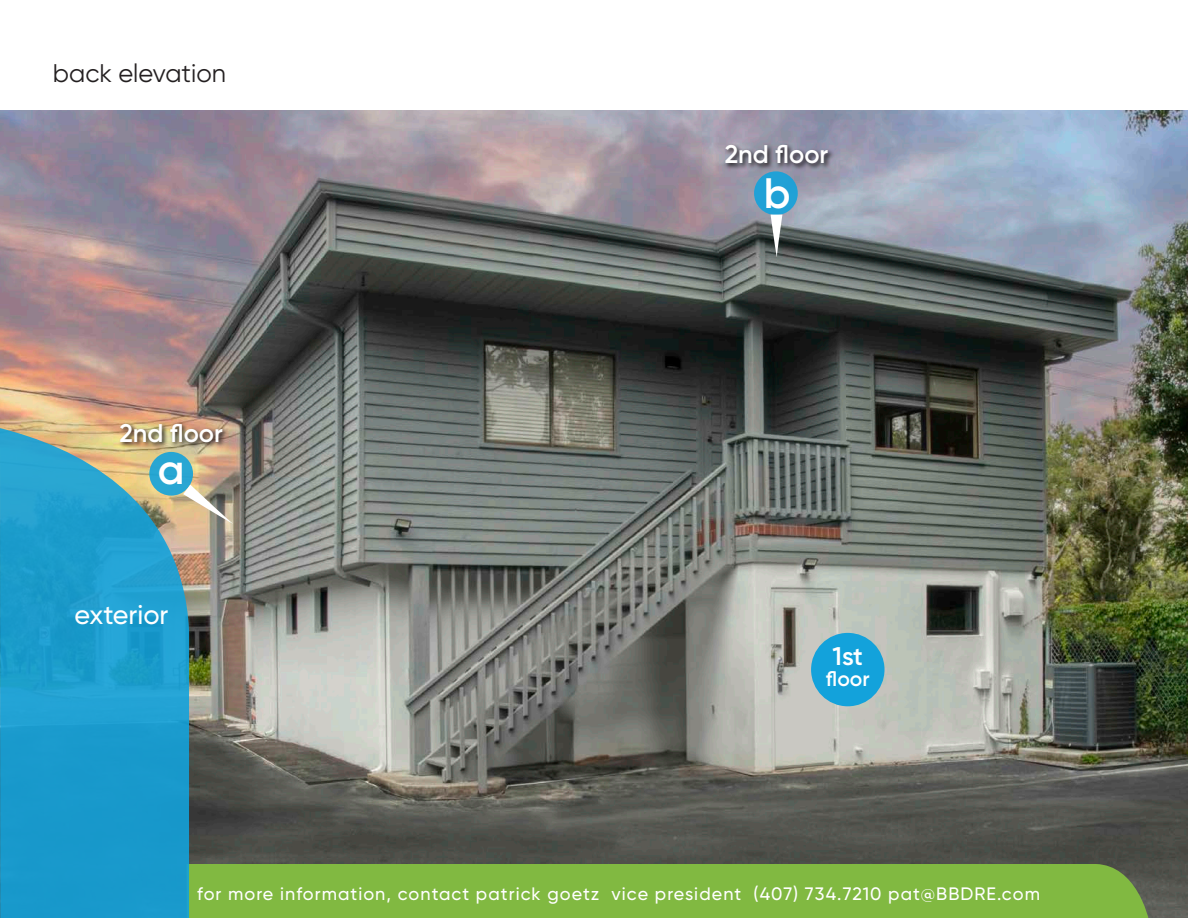
<style>
.page{position:relative;width:1188px;height:918px;background:#fff}
.page>*{position:absolute;margin:0;border:0;box-sizing:border-box;transform-origin:0 0}
.t1{font:600 42.45px "Gilroy";color:#fff}
.t2{font:500 27px "Gilroy";color:#fff}
.t3{font:600 25.5px "Gilroy";color:#fff}
.t4{font:25.5px "Gilroy";color:#231f20}
.t5{font:600 21px "Gilroy";color:#fff}
.t6{font:500 18px "Gilroy";letter-spacing:.06em;color:#fff}
</style>
<div class="page">
<img style="left:0;top:110px;width:1188px;height:808px">
<div style="left:189px;top:864px;width:959px;height:54px;background:#81b941"></div>
<svg style="left:0;top:428px;width:189px;height:490px;background:#2a9ec7"></svg>
<div style="left:149px;top:452px;width:44px;height:44px;background:#28a6d3;border-radius:50%"></div>
<img style="left:118px;top:421px;width:112px;height:28px">
<svg style="left:183px;top:485px;width:55px;height:43px;background:#b8ab94"></svg>
<div style="left:754px;top:171px;width:44px;height:44px;background:#20a1d6;border-radius:50%"></div>
<svg style="left:723px;top:143px;width:112px;height:27px;background:#7b7a89"></svg>
<svg style="left:771px;top:215px;width:11px;height:47px"></svg>
<div style="left:811px;top:633px;width:74px;height:73px;background:#13a2db;border-radius:50%"></div>
<p class="t4" style="left:53px;top:57px;width:175px">back elevation</p>
<p class="t3" style="left:119px;top:417px;width:105px">2nd floor</p>
<p class="t1" style="left:158px;top:443px;width:28px">a</p>
<p class="t2" style="left:74px;top:598px;width:96px">exterior</p>
<p class="t3" style="left:725px;top:138px;width:105px">2nd floor</p>
<p class="t1" style="left:764px;top:167px;width:28px">b</p>
<p class="t3" style="left:833px;top:640px;width:32px">1st</p>
<p class="t5" style="left:826px;top:666px;width:45px">floor</p>
<p class="t6" style="left:197px;top:883px;width:844px">for more information, contact patrick goetz vice president (407) 734.7210 pat@BBDRE.com</p>
</div>
